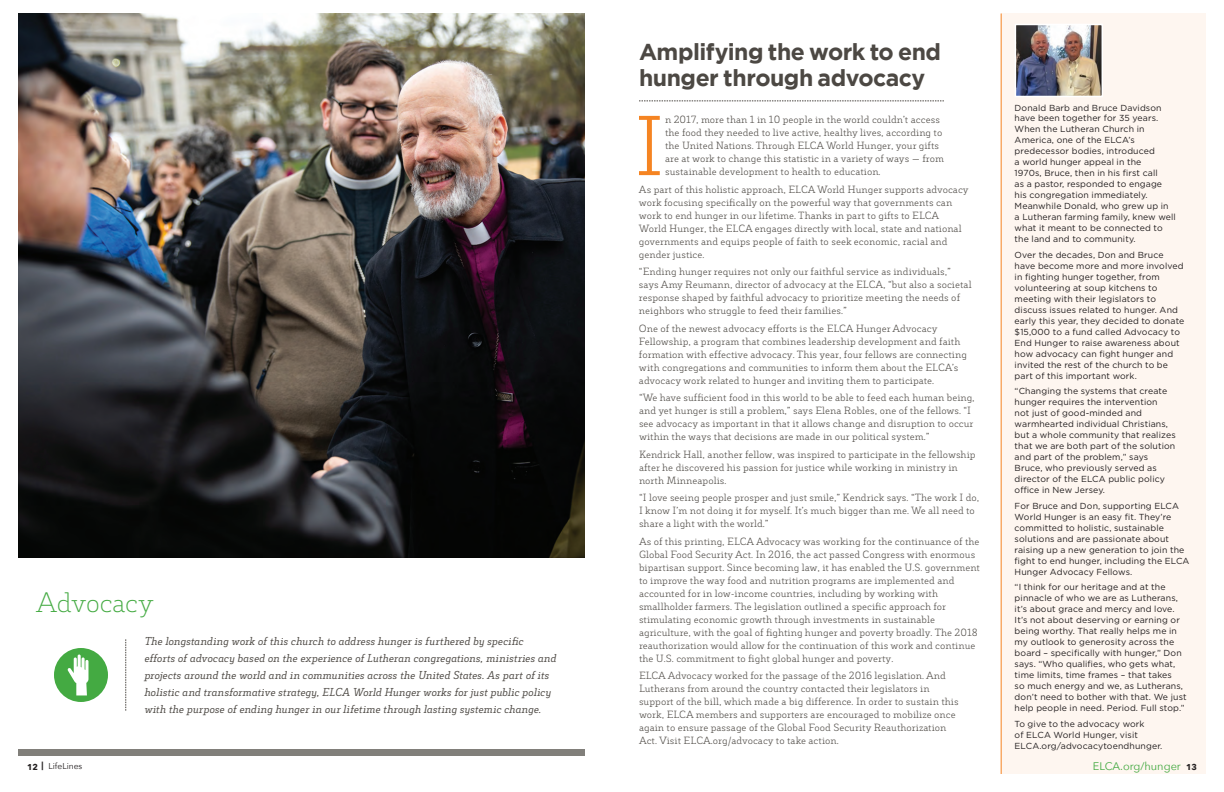
<style>
.page{position:relative;width:1224px;height:792px;background:#fff}
.page>*{position:absolute;margin:0;border:0;box-sizing:border-box;transform-origin:0 0}
.t1{font:300 81.1px "Decour";color:#f58422}
.t2{font:200 27px "Decour";letter-spacing:-.025em;color:#44aa42}
.t3{font:700 23px/26px "Gotham";letter-spacing:-.02em;color:#4c4843}
.t4{font:italic 11px/17px "Decour";color:#4c4843}
.t5{font:11px "Avenir Next";color:#44aa42}
.t6{font:300 10px/13px "Decour";letter-spacing:.005em;color:#4c4843}
.t7{font:8.8px/11px "Gotham";letter-spacing:.015em;color:#231f20}
.t8{font:8.5px "Avenir Next";color:#231f20}
.s1{font-weight:700}
.s2{font-weight:700;font-size:8.5px;color:#231f20}
</style>
<div class="page">
<img style="left:18px;top:14px;width:567px;height:544px">
<div style="left:1001px;top:14px;width:205px;height:760px;background:#fef6f0"></div>
<div style="left:18px;top:749px;width:567px;height:7px;background:#817f7a"></div>
<svg style="left:126px;top:639px;width:1px;height:72px"></svg>
<div style="left:54px;top:648px;width:54px;height:54px;background:#44aa42;border-radius:50%"></div>
<svg style="left:639px;top:101px;width:305px;height:1px"></svg>
<img style="left:1018px;top:27px;width:82px;height:67px">
<div style="left:1015px;top:24px;width:88px;height:73px;border:2px solid #fff"></div>
<svg style="left:67px;top:655px;width:21px;height:40px"></svg>
<hr style="left:1001px;top:14px;width:1px;height:760px;background:#f58422">
<h2 class="t2" style="left:36px;top:587px;width:119px">Advocacy</h2>
<p class="t8" style="left:27px;top:759px;width:57px"><span class="s1">12 |</span> LifeLines</p>
<p class="t4" style="left:144px;top:633px;width:414px">The longstanding work of this church to address hunger is furthered by specific efforts of advocacy based on the experience of Lutheran congregations, ministries and projects around the world and in communities across the United States. As part of its holistic and transformative strategy, ELCA World Hunger works for just public policy with the purpose of ending hunger in our lifetime through lasting systemic change.</p>
<h3 class="t3" style="left:639px;top:38px;width:304px">Amplifying the work to end hunger through advocacy</h3>
<h1 class="t1" style="left:634px;top:98px;width:32px">I</h1>
<p class="t6" style="left:665px;top:113px;width:280px">n 2017, more than 1 in 10 people in the world couldn’t access the food they needed to live active, healthy lives, according to the United Nations. Through ELCA World Hunger, your gifts are at work to change this statistic in a variety of ways — from sustainable development to health to education.</p>
<p class="t6" style="left:639px;top:183px;width:331px">As part of this holistic approach, ELCA World Hunger supports advocacy work focusing specifically on the powerful way that governments can work to end hunger in our lifetime. Thanks in part to gifts to ELCA World Hunger, the ELCA engages directly with local, state and national governments and equips people of faith to seek economic, racial and gender justice.</p>
<p class="t6" style="left:639px;top:265px;width:334px">“Ending hunger requires not only our faithful service as individuals,” says Amy Reumann, director of advocacy at the ELCA, “but also a societal response shaped by faithful advocacy to prioritize meeting the needs of neighbors who struggle to feed their families.”</p>
<p class="t6" style="left:639px;top:322px;width:329px">One of the newest advocacy efforts is the ELCA Hunger Advocacy Fellowship, a program that combines leadership development and faith formation with effective advocacy. This year, four fellows are connecting with congregations and communities to inform them about the ELCA’s advocacy work related to hunger and inviting them to participate.</p>
<p class="t6" style="left:639px;top:391px;width:337px">“We have sufficient food in this world to be able to feed each human being, and yet hunger is still a problem,” says Elena Robles, one of the fellows. “I see advocacy as important in that it allows change and disruption to occur within the ways that decisions are made in our political system.”</p>
<p class="t6" style="left:639px;top:448px;width:338px">Kendrick Hall, another fellow, was inspired to participate in the fellowship after he discovered his passion for justice while working in ministry in north Minneapolis.</p>
<p class="t6" style="left:639px;top:491px;width:342px">“I love seeing people prosper and just smile,” Kendrick says. “The work I do,<br>I know I’m not doing it for myself. It’s much bigger than me. We all need to share a light with the world.”</p>
<p class="t6" style="left:639px;top:535px;width:343px">As of this printing, ELCA Advocacy was working for the continuance of the Global Food Security Act. In 2016, the act passed Congress with enormous bipartisan support. Since becoming law, it has enabled the U.S. government to improve the way food and nutrition programs are implemented and accounted for in low-income countries, including by working with smallholder farmers. The legislation outlined a specific approach for stimulating economic growth through investments in sustainable agriculture, with the goal of fighting hunger and poverty broadly. The 2018 reauthorization would allow for the continuation of this work and continue the U.S. commitment to fight global hunger and poverty.</p>
<p class="t6" style="left:639px;top:669px;width:321px">ELCA Advocacy worked for the passage of the 2016 legislation. And Lutherans from around the country contacted their legislators in support of the bill, which made a big difference. In order to sustain this work, ELCA members and supporters are encouraged to mobilize once again to ensure passage of the Global Food Security Reauthorization Act. Visit ELCA.org/advocacy to take action.</p>
<p class="t7" style="left:1015px;top:102px;width:163px">Donald Barb and Bruce Davidson have been together for 35 years.<br>When the Lutheran Church in<br>America, one of the ELCA’s predecessor bodies, introduced<br>a world hunger appeal in the<br>1970s, Bruce, then in his first call<br>as a pastor, responded to engage his congregation immediately.<br>Meanwhile Donald, who grew up in a Lutheran farming family, knew well what it meant to be connected to the land and to community.</p>
<p class="t7" style="left:1015px;top:249px;width:171px">Over the decades, Don and Bruce have become more and more involved in fighting hunger together, from volunteering at soup kitchens to meeting with their legislators to discuss issues related to hunger. And early this year, they decided to donate $15,000 to a fund called Advocacy to End Hunger to raise awareness about how advocacy can fight hunger and invited the rest of the church to be part of this important work.</p>
<p class="t7" style="left:1015px;top:386px;width:163px">“Changing the systems that create hunger requires the intervention<br>not just of good-minded and warmhearted individual Christians, but a whole community that realizes that we are both part of the solution and part of the problem,” says<br>Bruce, who previously served as director of the ELCA public policy office in New Jersey.</p>
<p class="t7" style="left:1015px;top:500px;width:176px">For Bruce and Don, supporting ELCA World Hunger is an easy fit. They’re committed to holistic, sustainable solutions and are passionate about raising up a new generation to join the fight to end hunger, including the ELCA Hunger Advocacy Fellows.</p>
<p class="t7" style="left:1015px;top:582px;width:173px">“I think for our heritage and at the pinnacle of who we are as Lutherans, it’s about grace and mercy and love.<br>It’s not about deserving or earning or being worthy. That really helps me in my outlook to generosity across the board – specifically with hunger,” Don says. “Who qualifies, who gets what, time limits, time frames – that takes<br>so much energy and we, as Lutherans, don’t need to bother with that. We just help people in need. Period. Full stop.”</p>
<p class="t7" style="left:1015px;top:718px;width:149px">To give to the advocacy work<br>of ELCA World Hunger, visit<br>ELCA.org/advocacytoendhunger.</p>
<p class="t5" style="left:1093px;top:756px;width:106px">ELCA.org/hunger <span class="s2">13</span></p>
</div>
